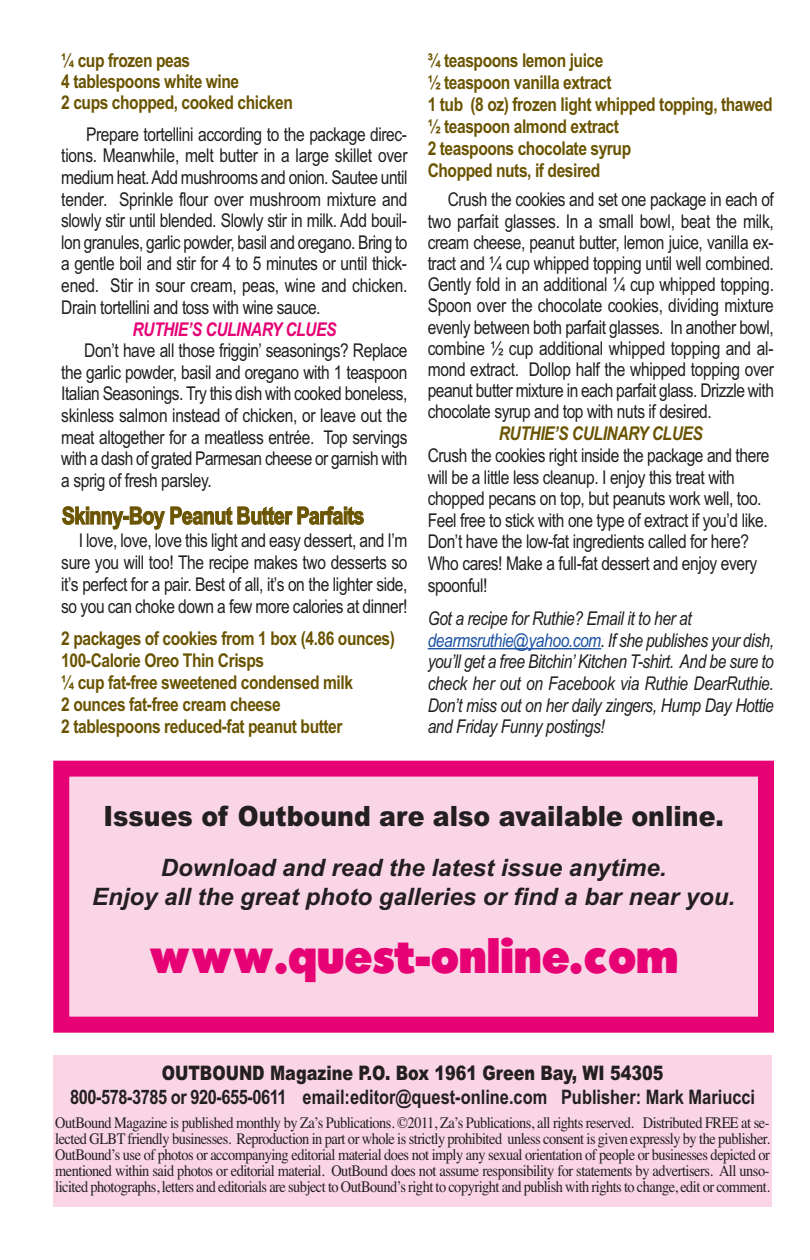
<style>
.page{position:relative;width:810px;height:1260px;background:#fff}
.page>*{position:absolute;margin:0;border:0;box-sizing:border-box;transform-origin:0 0}
.t1{font:48px "Admisi Display S Si";color:#e60275}
.t2{font:900 28px "Arial";color:#231f20;scale:.9 1}
.t3{font:italic 700 24px/28.8px "Arial";color:#231f20;text-align:center}
.t4{font:24px "Arial Narrow Bold OTF";letter-spacing:-.02em;color:#6a5401}
.t5{font:20px "Arial Narrow Bold OTF";color:#231f20}
.t6{font:900 20px "Arial";color:#231f20;scale:.8 1}
.t7{font:19px/21.6px "Arial Narrow";letter-spacing:-.025em;color:#231f20;text-align:justify}
.t8{font:19px/22px "Arial Narrow Bold OTF";letter-spacing:-.025em;color:#6a5401}
.t9{font:italic 19px/21.6px "Arial Narrow";letter-spacing:-.025em;color:#231f20}
.t10{font:italic 700 19px "Arial Narrow";letter-spacing:-.025em;color:#e60275}
.t11{font:italic 700 19px "Arial Narrow";letter-spacing:-.025em;color:#6a5401}
.t12{font:16px/16px "Times";letter-spacing:-.035em;color:#231f20;text-align:justify;scale:.9 1}
.s1{color:#1c52a4}
</style>
<div class="page">
<hr style="left:428px;top:648px;width:173px;height:1px;background:#1c52a4">
<div style="left:53px;top:1055px;width:719px;height:152px;background:#fad5e5"></div>
<div style="left:69px;top:777px;width:689px;height:240px;background:#fad5e5"></div>
<div style="left:53px;top:761px;width:721px;height:272px;border:16px solid #e60275"></div>
<p class="t8" style="left:61px;top:50px;width:233px;line-height:21px">¼ cup frozen peas<br>4 tablespoons white wine<br>2 cups chopped, cooked chicken</p>
<p class="t7" style="left:61px;top:123px;width:348px;text-indent:25px">Prepare tortellini according to the package direc&shy;tions. Meanwhile, melt butter in a large skillet over medium heat.Add mushrooms and onion. Sautee until tender. Sprinkle flour over mushroom mixture and slowly stir until blended. Slowly stir in milk. Add bouil&shy;lon granules, garlic powder, basil and oregano. Bring to a gentle boil and stir for 4 to 5 minutes or until thick&shy;ened. Stir in sour cream, peas, wine and chicken.<br>Drain tortellini and toss with wine sauce.</p>
<p class="t10" style="left:132px;top:318px;width:206px">RUTHIE’S CULINARY CLUES</p>
<p class="t7" style="left:61px;top:340px;width:348px;text-indent:23px">Don’t have all those friggin’ seasonings? Replace the garlic powder, basil and oregano with 1 teaspoon Italian Seasonings. Try this dish with cooked boneless, skinless salmon instead of chicken, or leave out the meat altogether for a meatless entrée. Top servings with a dash of grated Parmesan cheese or garnish with a sprig of fresh parsley.</p>
<p class="t4" style="left:62px;top:502px;width:304px">Skinny-Boy Peanut Butter Parfaits</p>
<p class="t7" style="left:61px;top:529px;width:348px;text-indent:18px">I love, love, love this light and easy dessert, and I’m sure you will too! The recipe makes two desserts so it’s perfect for a pair. Best of all, it’s on the lighter side, so you can choke down a few more calories at dinner!</p>
<p class="t8" style="left:61px;top:627px;width:335px">2 packages of cookies from 1 box (4.86 ounces)<br>100-Calorie Oreo Thin Crisps<br>¼ cup fat-free sweetened condensed milk<br>2 ounces fat-free cream cheese<br>2 tablespoons reduced-fat peanut butter</p>
<p class="t8" style="left:428px;top:50px;width:346px">¾ teaspoons lemon juice<br>½ teaspoon vanilla extract<br>1 tub (8 oz) frozen light whipped topping, thawed ½ teaspoon almond extract<br>2 teaspoons chocolate syrup<br>Chopped nuts, if desired</p>
<p class="t7" style="left:428px;top:189px;width:348px;text-indent:20px">Crush the cookies and set one package in each of two parfait glasses. In a small bowl, beat the milk, cream cheese, peanut butter, lemon juice, vanilla ex&shy;tract and ¼ cup whipped topping until well combined.<br>Gently fold in an additional ¼ cup whipped topping.<br>Spoon over the chocolate cookies, dividing mixture evenly between both parfait glasses. In another bowl, combine ½ cup additional whipped topping and al&shy;mond extract. Dollop half the whipped topping over peanut butter mixture in each parfait glass. Drizzle with chocolate syrup and top with nuts if desired.</p>
<p class="t11" style="left:499px;top:423px;width:206px">RUTHIE’S CULINARY CLUES</p>
<p class="t7" style="left:428px;top:445px;width:343px;text-align:left">Crush the cookies right inside the package and there will be a little less cleanup. I enjoy this treat with chopped pecans on top, but peanuts work well, too.<br>Feel free to stick with one type of extract if you’d like.<br>Don’t have the low-fat ingredients called for here?<br>Who cares! Make a full-fat dessert and enjoy every spoonful!</p>
<p class="t9" style="left:428px;top:608px;width:348px">Got a recipe for Ruthie? Email it to her at <span class="s1">dearmsruthie@yahoo.com</span>. If she publishes your dish, you’ll get a free Bitchin’Kitchen T-shirt. And be sure to check her out on Facebook via Ruthie DearRuthie.<br>Don’t miss out on her daily zingers, Hump Day Hottie and Friday Funny postings!</p>
<h2 class="t2" style="left:103px;top:799px;width:691px">Issues of Outbound are also available online.</h2>
<p class="t3" style="left:92px;top:853px;width:644px">Download and read the latest issue anytime.<br>Enjoy all the great photo galleries or find a bar near you.</p>
<h1 class="t1" style="left:149px;top:928px;width:531px">www.quest-online.com</h1>
<p class="t6" style="left:162px;top:1061px;width:629px">OUTBOUND Magazine P.O. Box 1961 Green Bay, WI 54305</p>
<p class="t5" style="left:70px;top:1085px;width:687px">800-578-3785 or 920-655-0611 email:editor@quest-online.com Publisher: Mark Mariucci</p>
<p class="t12" style="left:55px;top:1114px;width:796px">OutBound Magazine is published monthly by Za’s Publications. ©2011, Za’s Publications, all rights reserved. Distributed FREE at se&shy;lected GLBT friendly businesses. Reproduction in part or whole is strictly prohibited unless consent is given expressly by the publisher.<br>OutBound’s use of photos or accompanying editorial material does not imply any sexual orientation of people or businesses depicted or mentioned within said photos or editorial material. OutBound does not assume responsibility for statements by advertisers. All unso&shy;licited photographs, letters and editorials are subject to OutBound’s right to copyright and publish with rights to change, edit or comment.</p>
</div>
